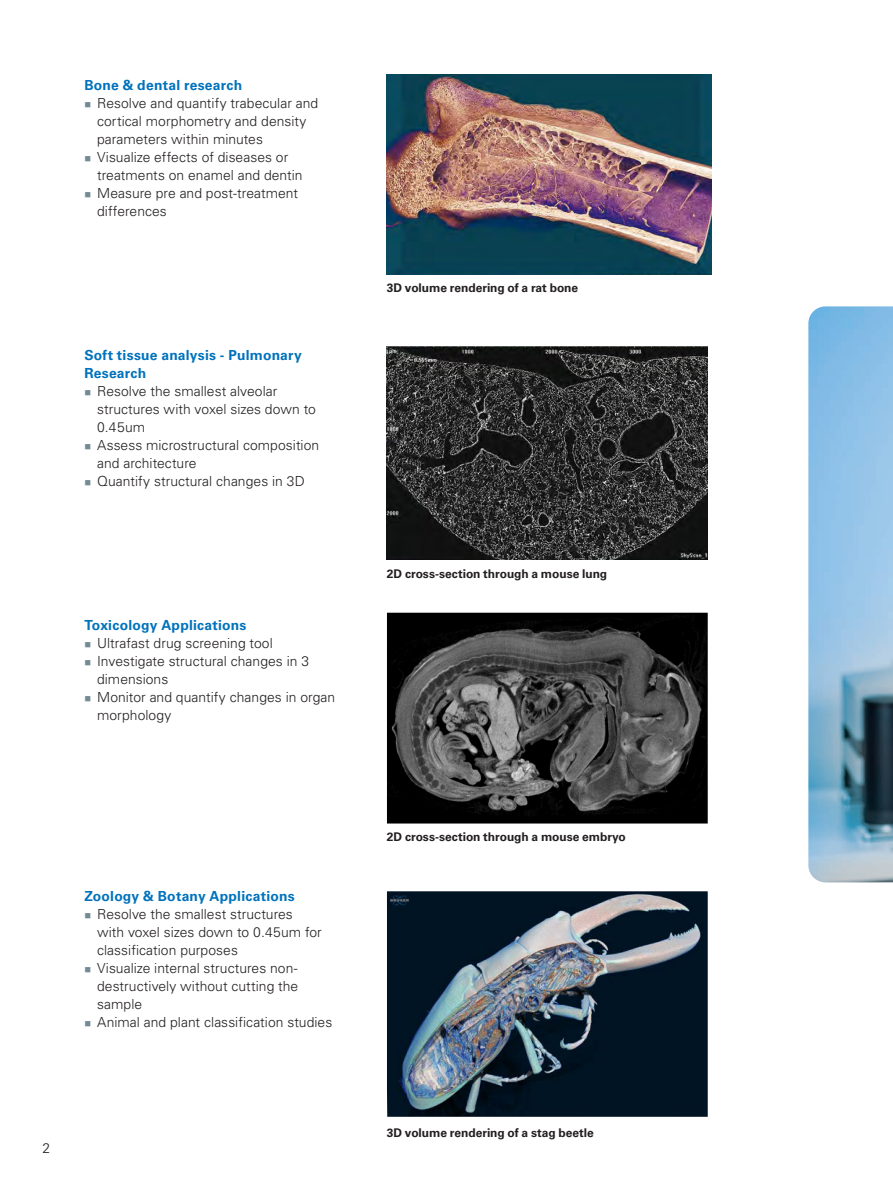
<style>
.page{position:relative;width:893px;height:1187px;background:#fff}
.page>*{position:absolute;margin:0;border:0;box-sizing:border-box;transform-origin:0 0}
.t1{font:300 13.8px/18px "Univers LT Std";color:#231f20}
.Subheadline_blau{font:700 13.8px/18px "Univers LT Std";letter-spacing:.015em;color:#0072bc}
.Caption_fett_schwarz{font:700 12px "Univers LT Std";letter-spacing:-.005em;color:#231f20}
</style>
<div class="page">
<img style="left:387px;top:612px;width:321px;height:211px">
<img style="left:387px;top:347px;width:321px;height:212px">
<img style="left:387px;top:891px;width:321px;height:225px">
<img style="left:387px;top:74px;width:324px;height:200px">
<img style="left:808px;top:306px;width:85px;height:576px">
<p class="Subheadline_blau" style="left:84px;top:76px;width:159px">Bone &amp; dental research</p>
<p class="t1" style="left:97px;top:94px;width:223px">Resolve and quantify trabecular and cortical morphometry and density parameters within minutes</p>
<p class="t1" style="left:97px;top:148px;width:207px">Visualize effects of diseases or treatments on enamel and dentin</p>
<p class="t1" style="left:97px;top:184px;width:203px">Measure pre and post-treatment differences</p>
<p class="Subheadline_blau" style="left:84px;top:346px;width:219px">Soft tissue analysis - Pulmonary<br>Research</p>
<p class="t1" style="left:97px;top:382px;width:220px">Resolve the smallest alveolar structures with voxel sizes down to<br>0.45um</p>
<p class="t1" style="left:97px;top:436px;width:224px">Assess microstructural composition and architecture</p>
<p class="t1" style="left:97px;top:472px;width:209px">Quantify structural changes in 3D</p>
<p class="Subheadline_blau" style="left:84px;top:616px;width:164px">Toxicology Applications</p>
<p class="t1" style="left:97px;top:634px;width:177px">Ultrafast drug screening tool</p>
<p class="t1" style="left:97px;top:652px;width:213px">Investigate structural changes in 3 dimensions</p>
<p class="t1" style="left:97px;top:688px;width:240px">Monitor and quantify changes in organ morphology</p>
<p class="Subheadline_blau" style="left:84px;top:886px;width:212px">Zoology &amp; Botany Applications</p>
<p class="t1" style="left:97px;top:904px;width:226px">Resolve the smallest structures with voxel sizes down to 0.45um for classification purposes</p>
<p class="t1" style="left:97px;top:958px;width:203px;text-align:justify">Visualize internal structures non&shy;destructively without cutting the sample</p>
<p class="t1" style="left:97px;top:1012px;width:237px">Animal and plant classification studies</p>
<p class="t1" style="left:43px;top:1138px;width:9px">2</p>
<p class="Caption_fett_schwarz" style="left:387px;top:280px;width:193px">3D volume rendering of a rat bone</p>
<p class="Caption_fett_schwarz" style="left:387px;top:567px;width:222px">2D cross-section through a mouse lung</p>
<p class="Caption_fett_schwarz" style="left:387px;top:830px;width:240px">2D cross-section through a mouse embryo</p>
<p class="Caption_fett_schwarz" style="left:387px;top:1125px;width:208px">3D volume rendering of a stag beetle</p>
</div>
